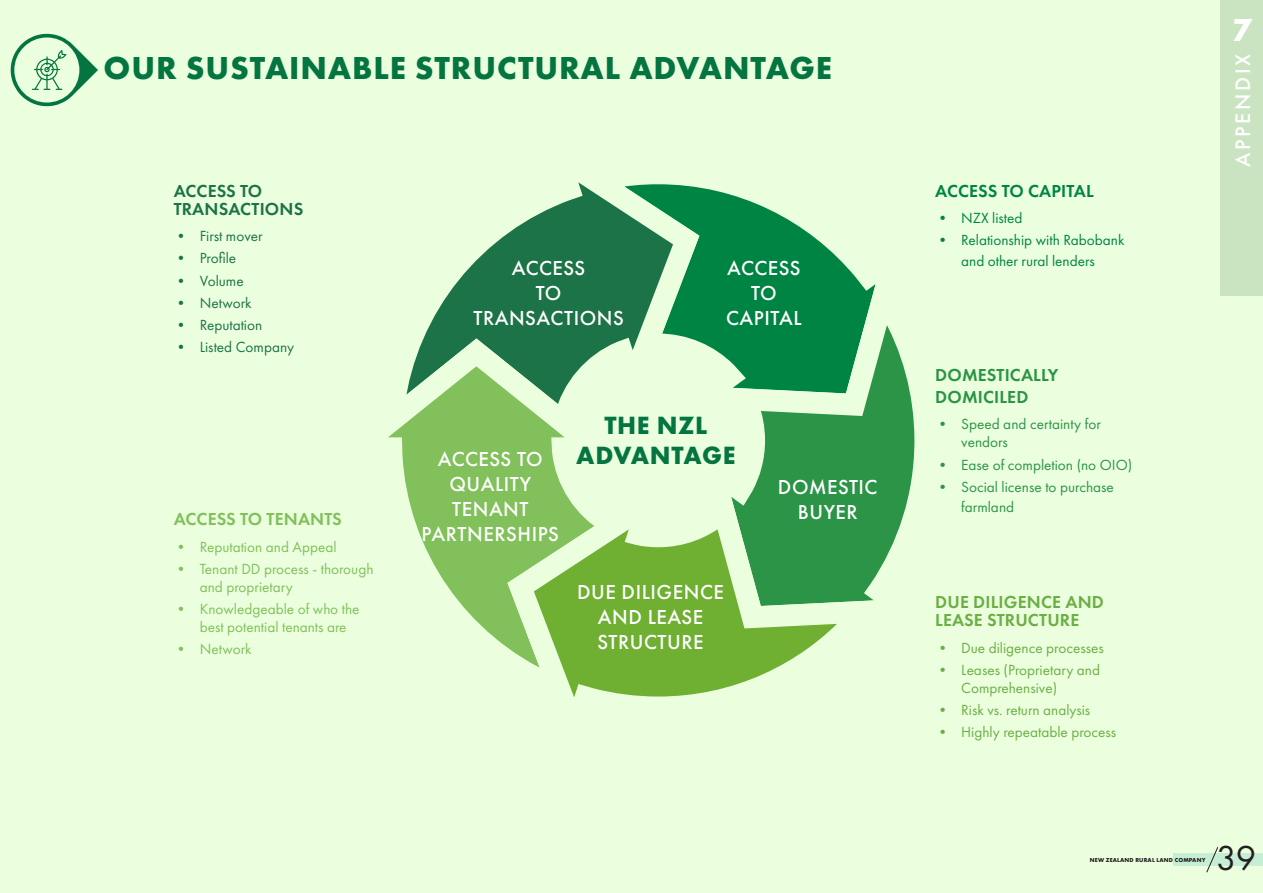
<style>
.page{position:relative;width:1263px;height:893px;background:#ebffde}
.page>*{position:absolute;margin:0;border:0;box-sizing:border-box;transform-origin:0 0}
.t1{font:36px "Futura PT";color:#231f20}
.Headline{font:700 33px "Futura PT";letter-spacing:.025em;color:#047540}
.Headline-2{font:700 33px "Futura PT";color:#fff}
.Headline-3{font:700 25.95px/29.4px "Futura PT";letter-spacing:.025em;color:#047540;text-align:center}
.Headline-4{font:500 21.75px "Futura PT";letter-spacing:.125em;color:#fff}
.Headline-5{font:500 21px/25px "Futura PT";letter-spacing:.025em;color:#fff;text-align:center}
.t2{font:600 18px/18px "Futura PT";letter-spacing:.01em;color:#6baf44}
.t3{font:600 18px/21.6px "Futura PT";letter-spacing:.01em;color:#2b9447}
.t4{font:600 18px/18px "Futura PT";letter-spacing:.01em;color:#1c7347}
.t5{font:600 18px "Futura PT";letter-spacing:.01em;color:#008443}
.t6{font:600 18px "Futura PT";letter-spacing:.01em;color:#81c05a}
.t7{font:15.3px/18px "Futura PT";color:#81c05a}
.t8{font:15.3px/18px "Futura PT";color:#6baf44}
.t9{font:15.3px/18px "Futura PT";color:#2b9447}
.t10{font:15.3px "Futura PT";color:#1c7347}
.t11{font:15.3px/20.2px "Futura PT";color:#008443;text-align:center}
.Headline-6{font:700 6px "Futura PT";letter-spacing:.025em;color:#231f20}
</style>
<div class="page">
<div style="left:1174px;top:853px;width:89px;height:13px;background:#c5eed4"></div>
<svg style="left:1206px;top:847px;width:12px;height:26px"></svg>
<svg style="left:713px;top:190px;width:134px;height:77px"></svg>
<svg style="left:431px;top:182px;width:282px;height:153px"></svg>
<svg style="left:675px;top:267px;width:240px;height:204px"></svg>
<svg style="left:388px;top:322px;width:270px;height:315px"></svg>
<svg style="left:494px;top:471px;width:419px;height:226px"></svg>
<div style="left:1220px;top:0;width:43px;height:296px;background:#cae4c2"></div>
<svg style="left:11px;top:34px;width:87px;height:72px"></svg>
<p class="Headline" style="left:104px;top:47px;width:730px">OUR SUSTAINABLE STRUCTURAL ADVANTAGE</p>
<p class="t4" style="left:174px;top:181px;width:131px">ACCESS TO<br>TRANSACTIONS</p>
<p class="t10" style="left:174px;top:227px;width:91px">• First mover</p>
<p class="t10" style="left:174px;top:249px;width:64px">• Profile</p>
<p class="t10" style="left:174px;top:271px;width:72px">• Volume</p>
<p class="t10" style="left:174px;top:294px;width:80px">• Network</p>
<p class="t10" style="left:174px;top:316px;width:90px">• Reputation</p>
<p class="t10" style="left:174px;top:338px;width:122px">• Listed Company</p>
<p class="t6" style="left:174px;top:508px;width:170px">ACCESS TO TENANTS</p>
<p class="t7" style="left:174px;top:537px;width:164px">• Reputation and Appeal</p>
<p class="t7" style="left:200px;top:560px;width:175px;text-indent:-26px">• Tenant DD process - thorough and proprietary</p>
<p class="t7" style="left:200px;top:600px;width:161px;text-indent:-26px">• Knowledgeable of who the best potential tenants are</p>
<p class="t7" style="left:174px;top:640px;width:80px">• Network</p>
<p class="Headline-5" style="left:512px;top:255px;width:75px">ACCESS<br>TO</p>
<p class="Headline-5" style="left:473px;top:306px;width:152px">TRANSACTIONS</p>
<p class="Headline-5" style="left:726px;top:255px;width:77px">ACCESS<br>TO<br>CAPITAL</p>
<p class="Headline-5" style="left:422px;top:446px;width:139px">ACCESS TO<br>QUALITY<br>TENANT<br>PARTNERSHIPS</p>
<p class="Headline-3" style="left:576px;top:410px;width:161px">THE NZL<br>ADVANTAGE</p>
<p class="Headline-5" style="left:577px;top:580px;width:148px">DUE DILIGENCE<br>AND LEASE<br>STRUCTURE</p>
<p class="Headline-5" style="left:778px;top:474px;width:101px">DOMESTIC<br>BUYER</p>
<p class="t5" style="left:935px;top:179px;width:160px">ACCESS TO CAPITAL</p>
<p class="t11" style="left:935px;top:208px;width:89px">• NZX listed</p>
<p class="t11" style="left:935px;top:230px;width:191px">• Relationship with Rabobank and other rural lenders</p>
<p class="t3" style="left:935px;top:364px;width:125px">DOMESTICALLY<br>DOMICILED</p>
<p class="t9" style="left:961px;top:415px;width:141px;text-indent:-26px">• Speed and certainty for vendors</p>
<p class="t9" style="left:935px;top:455px;width:199px">• Ease of completion (no OIO)</p>
<p class="t9" style="left:961px;top:476px;width:154px;line-height:20.2px;text-indent:-26px">• Social license to purchase farmland</p>
<p class="t2" style="left:935px;top:593px;width:170px">DUE DILIGENCE AND<br>LEASE STRUCTURE</p>
<p class="t8" style="left:935px;top:638px;width:170px">• Due diligence processes</p>
<p class="t8" style="left:961px;top:661px;width:140px;text-indent:-26px">• Leases (Proprietary and<br>Comprehensive)</p>
<p class="t8" style="left:935px;top:701px;width:157px">• Risk vs. return analysis</p>
<p class="t8" style="left:935px;top:723px;width:183px">• Highly repeatable process</p>
<p class="Headline-2" style="left:1232px;top:9px;width:21px">7</p>
<p class="Headline-4" style="left:1230px;top:167px;width:115px;rotate:-90deg">APPENDIX</p>
<p class="Headline-6" style="left:1090px;top:856px;width:117px">NEW ZEALAND RURAL LAND COMPANY</p>
<p class="t1" style="left:1216px;top:837px;width:41px">39</p>
</div>
